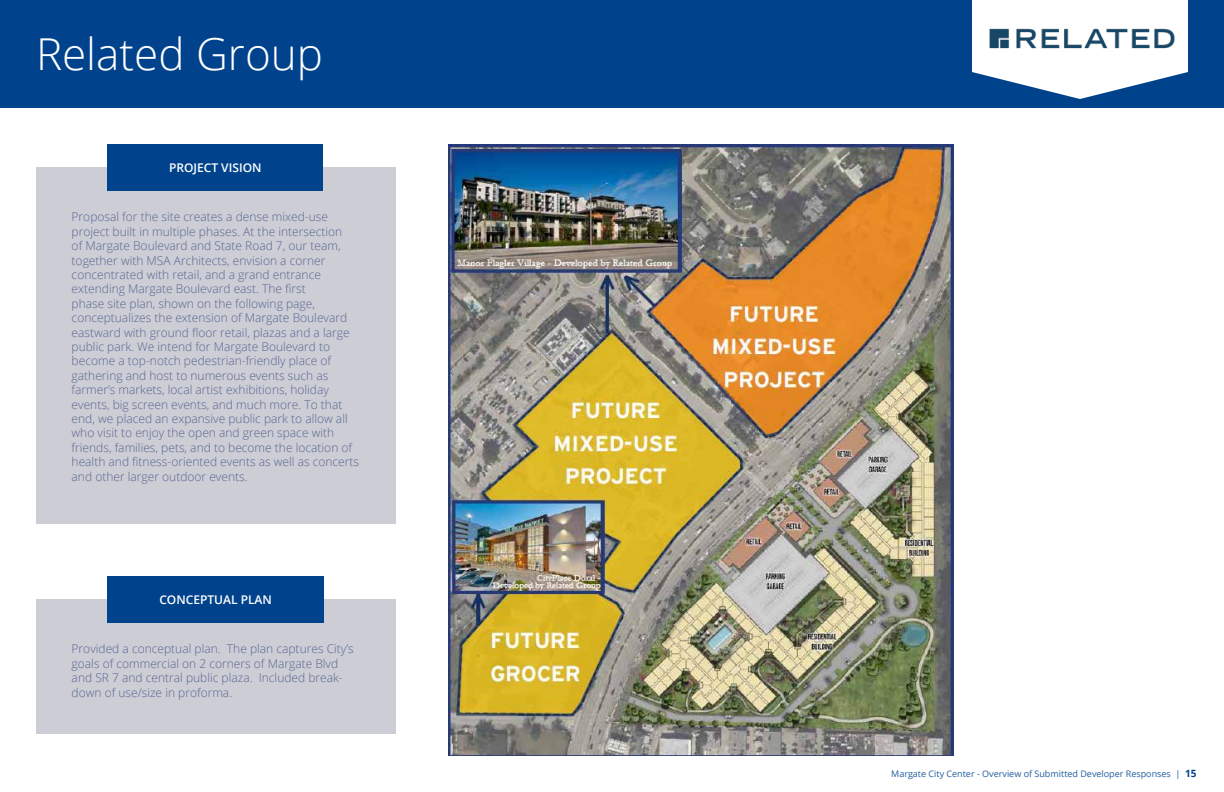
<style>
.page{position:relative;width:1224px;height:792px;background:#fff}
.page>*{position:absolute;margin:0;border:0;box-sizing:border-box;transform-origin:0 0}
.t1{font:300 44px "Open Sans";color:#fff}
.t2{font:300 12px/14.4px "Open Sans";color:#576590}
.t3{font:600 12px "Open Sans";color:#fff}
.t4{font:9px "Open Sans";color:#215e9e}
.s1{font-weight:700;font-size:10px;color:#00438c}
</style>
<div class="page">
<div style="left:0;top:0;width:1224px;height:108px;background:#00438c"></div>
<svg style="left:972px;top:0;width:216px;height:99px"></svg>
<img style="left:981px;top:9px;width:198px;height:61px">
<img style="left:448px;top:144px;width:506px;height:611px">
<div style="left:36px;top:167px;width:359px;height:357px;background:#cccdd5"></div>
<div style="left:107px;top:144px;width:216px;height:47px;background:#00438c"></div>
<div style="left:36px;top:600px;width:359px;height:134px;background:#cccdd5"></div>
<div style="left:108px;top:576px;width:216px;height:47px;background:#00438c"></div>
<h1 class="t1" style="left:36px;top:24px;width:288px">Related Group</h1>
<p class="t3" style="left:169px;top:160px;width:94px">PROJECT VISION</p>
<p class="t2" style="left:72px;top:210px;width:289px">Proposal for the site creates a dense mixed-use project built in multiple phases. At the intersection<br>of Margate Boulevard and State Road 7, our team, together with MSA Architects, envision a corner concentrated with retail, and a grand entrance extending Margate Boulevard east. The first<br>phase site plan, shown on the following page, conceptualizes the extension of Margate Boulevard eastward with ground floor retail, plazas and a large public park. We intend for Margate Boulevard to become a top-notch pedestrian-friendly place of gathering and host to numerous events such as farmer’s markets, local artist exhibitions, holiday events, big screen events, and much more. To that end, we placed an expansive public park to allow all who visit to enjoy the open and green space with friends, families, pets, and to become the location of health and fitness-oriented events as well as concerts and other larger outdoor events.</p>
<p class="t3" style="left:159px;top:592px;width:114px">CONCEPTUAL PLAN</p>
<p class="t2" style="left:72px;top:642px;width:284px">Provided a conceptual plan. The plan captures City’s goals of commercial on 2 corners of Margate Blvd and SR 7 and central public plaza. Included break&shy;down of use/size in proforma.</p>
<p class="t4" style="left:891px;top:767px;width:307px">Margate City Center - Overview of Submitted Developer Responses | <span class="s1">15</span></p>
</div>
